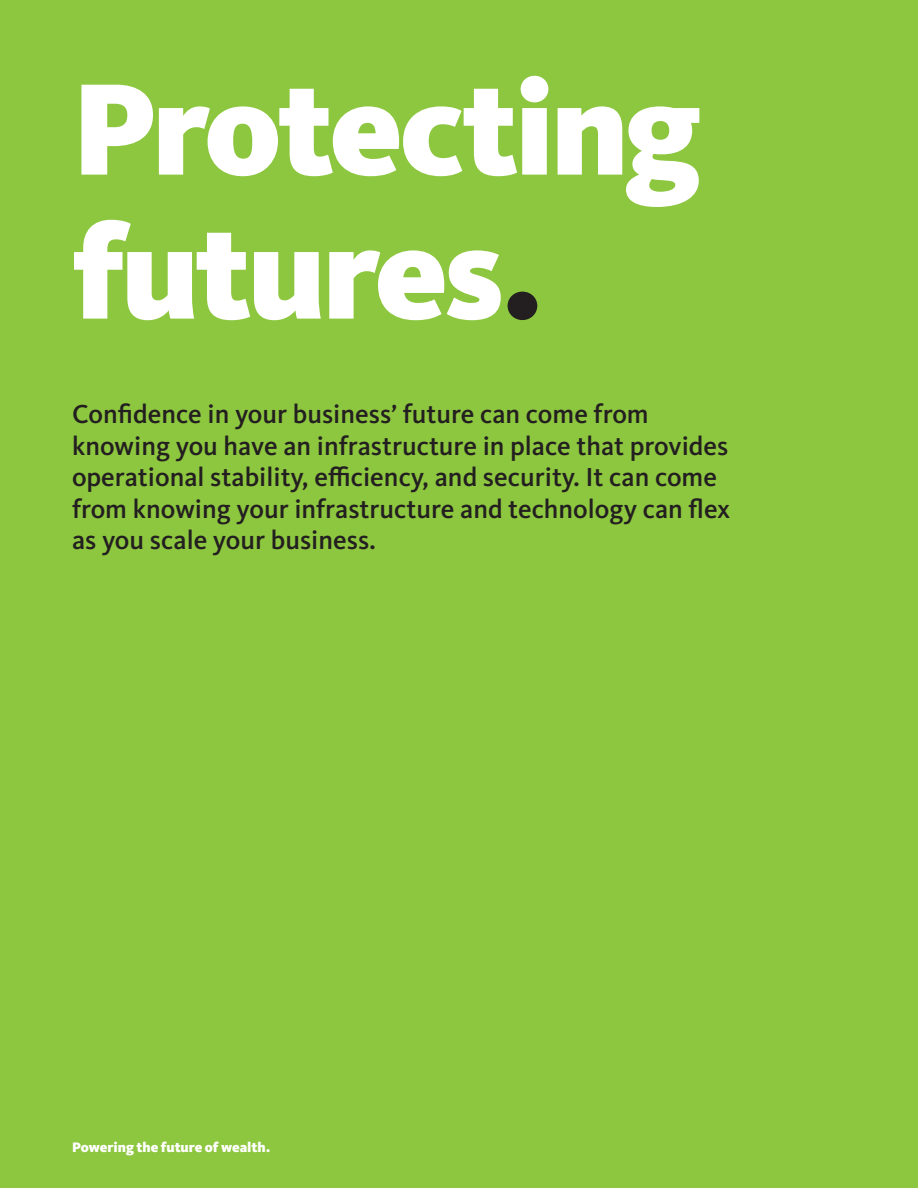
<style>
.page{position:relative;width:918px;height:1188px;background:#8dc73f}
.page>*{position:absolute;margin:0;border:0;box-sizing:border-box;transform-origin:0 0}
.Display_3{font:900 135px/144px "Kievit Pro";letter-spacing:-.03em;color:#fff}
.t1{font:500 27px/31.5px "Kievit Pro";color:#231f20}
.t2{font:900 14.25px "Kievit Pro";color:#fff}
.s1{color:#231f20}
</style>
<div class="page">
<p class="Display_3" style="left:72px;top:57px;width:630px">Protecting futures<span class="s1">.</span></p>
<h3 class="t1" style="left:72px;top:398px;width:660px">Confidence in your business’ future can come from knowing you have an infrastructure in place that provides operational stability, efficiency, and security. It can come from knowing your infrastructure and technology can flex as you scale your business.</h3>
<p class="t2" style="left:72px;top:1139px;width:200px">Powering the future of wealth.</p>
</div>
